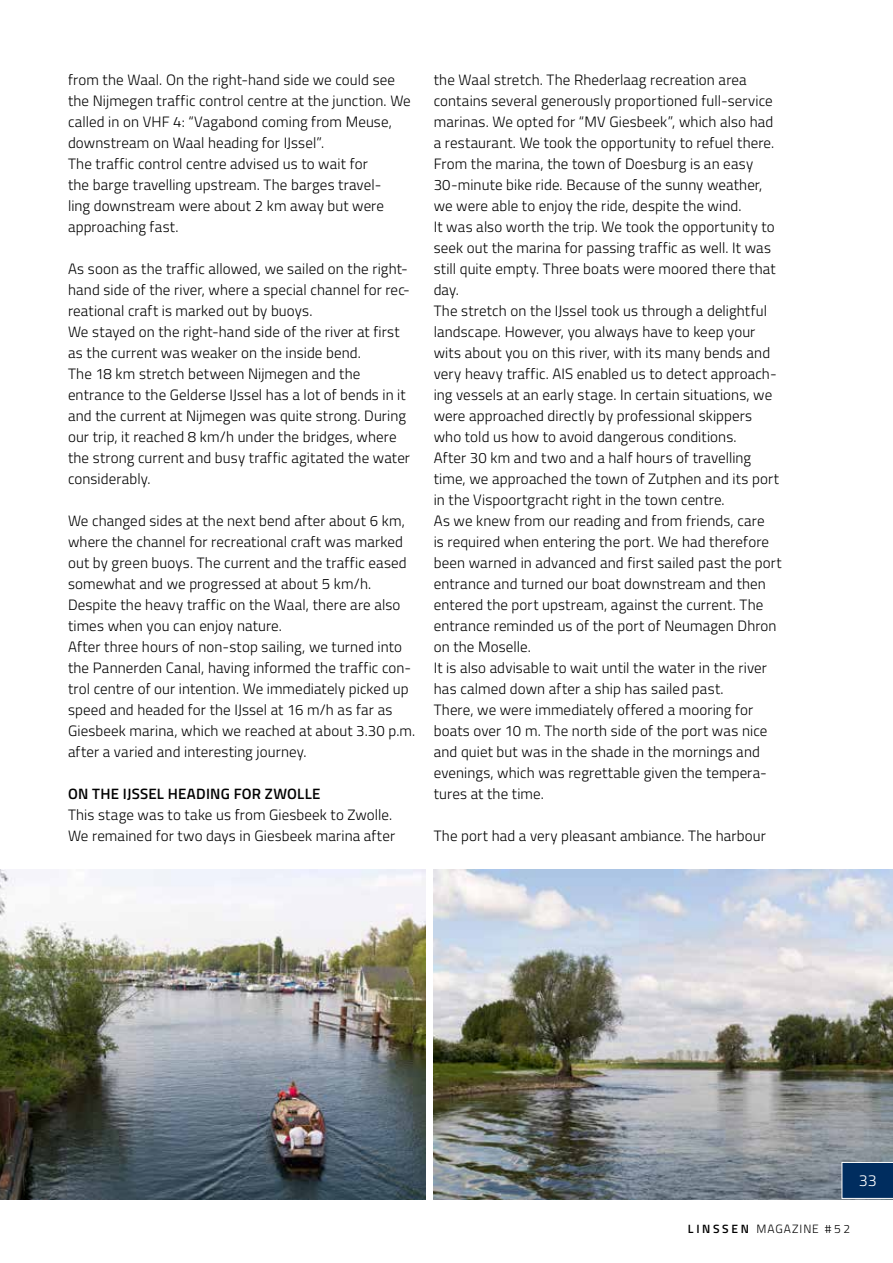
<style>
.page{position:relative;width:893px;height:1263px;background:#fff}
.page>*{position:absolute;margin:0;border:0;box-sizing:border-box;transform-origin:0 0}
.t1{font:300 16.05px "Titillium Web";color:#fff}
.t2{font:300 15px/21px "Titillium Web";letter-spacing:.01em;color:#000}
.t3{font:600 15px "Titillium Web";letter-spacing:.015em;color:#000}
.t4{font:300 12px "Titillium Web";letter-spacing:.08em;color:#000}
.s1{font-weight:600}
</style>
<div class="page">
<img style="left:434px;top:870px;width:459px;height:329px">
<img style="left:0;top:870px;width:425px;height:329px">
<svg style="left:842px;top:1162px;width:51px;height:37px;background:#0f3a68"></svg>
<p class="t2" style="left:68px;top:68px;width:344px">from the Waal. On the right-hand side we could see the Nijmegen traffic control centre at the junction. We called in on VHF 4: “Vagabond coming from Meuse, downstream on Waal heading for IJssel”.<br>The traffic control centre advised us to wait for<br>the barge travelling upstream. The barges travel-<br>ling downstream were about 2 km away but were approaching fast.</p>
<p class="t2" style="left:68px;top:257px;width:344px">As soon as the traffic allowed, we sailed on the right&shy;hand side of the river, where a special channel for rec&shy;reational craft is marked out by buoys.<br>We stayed on the right-hand side of the river at first as the current was weaker on the inside bend.<br>The 18 km stretch between Nijmegen and the entrance to the Gelderse IJssel has a lot of bends in it and the current at Nijmegen was quite strong. During our trip, it reached 8 km/h under the bridges, where the strong current and busy traffic agitated the water considerably.</p>
<p class="t2" style="left:68px;top:509px;width:349px">We changed sides at the next bend after about 6 km, where the channel for recreational craft was marked out by green buoys. The current and the traffic eased somewhat and we progressed at about 5 km/h.<br>Despite the heavy traffic on the Waal, there are also times when you can enjoy nature.<br>After three hours of non-stop sailing, we turned into the Pannerden Canal, having informed the traffic con&shy;trol centre of our intention. We immediately picked up speed and headed for the IJssel at 16 m/h as far as Giesbeek marina, which we reached at about 3.30 p.m. after a varied and interesting journey.</p>
<p class="t3" style="left:68px;top:782px;width:254px">ON THE IJSSEL HEADING FOR ZWOLLE</p>
<p class="t2" style="left:68px;top:803px;width:329px">This stage was to take us from Giesbeek to Zwolle.<br>We remained for two days in Giesbeek marina after</p>
<p class="t2" style="left:434px;top:68px;width:349px">the Waal stretch. The Rhederlaag recreation area contains several generously proportioned full-service marinas. We opted for “MV Giesbeek”, which also had a restaurant. We took the opportunity to refuel there.<br>From the marina, the town of Doesburg is an easy 30-minute bike ride. Because of the sunny weather, we were able to enjoy the ride, despite the wind.<br>It was also worth the trip. We took the opportunity to seek out the marina for passing traffic as well. It was still quite empty. Three boats were moored there that day.<br>The stretch on the IJssel took us through a delightful landscape. However, you always have to keep your wits about you on this river, with its many bends and very heavy traffic. AIS enabled us to detect approach&shy;ing vessels at an early stage. In certain situations, we were approached directly by professional skippers who told us how to avoid dangerous conditions.<br>After 30 km and two and a half hours of travelling time, we approached the town of Zutphen and its port in the Vispoortgracht right in the town centre.<br>As we knew from our reading and from friends, care<br>is required when entering the port. We had therefore been warned in advanced and first sailed past the port entrance and turned our boat downstream and then entered the port upstream, against the current. The entrance reminded us of the port of Neumagen Dhron on the Moselle.<br>It is also advisable to wait until the water in the river has calmed down after a ship has sailed past.<br>There, we were immediately offered a mooring for boats over 10 m. The north side of the port was nice and quiet but was in the shade in the mornings and evenings, which was regrettable given the tempera&shy;tures at the time.</p>
<p class="t2" style="left:434px;top:824px;width:334px">The port had a very pleasant ambiance. The harbour</p>
<p class="t1" style="left:859px;top:1169px;width:19px">33</p>
<p class="t4" style="left:688px;top:1220px;width:164px"><span class="s1">LINSSEN</span> MAGAZINE #52</p>
</div>
